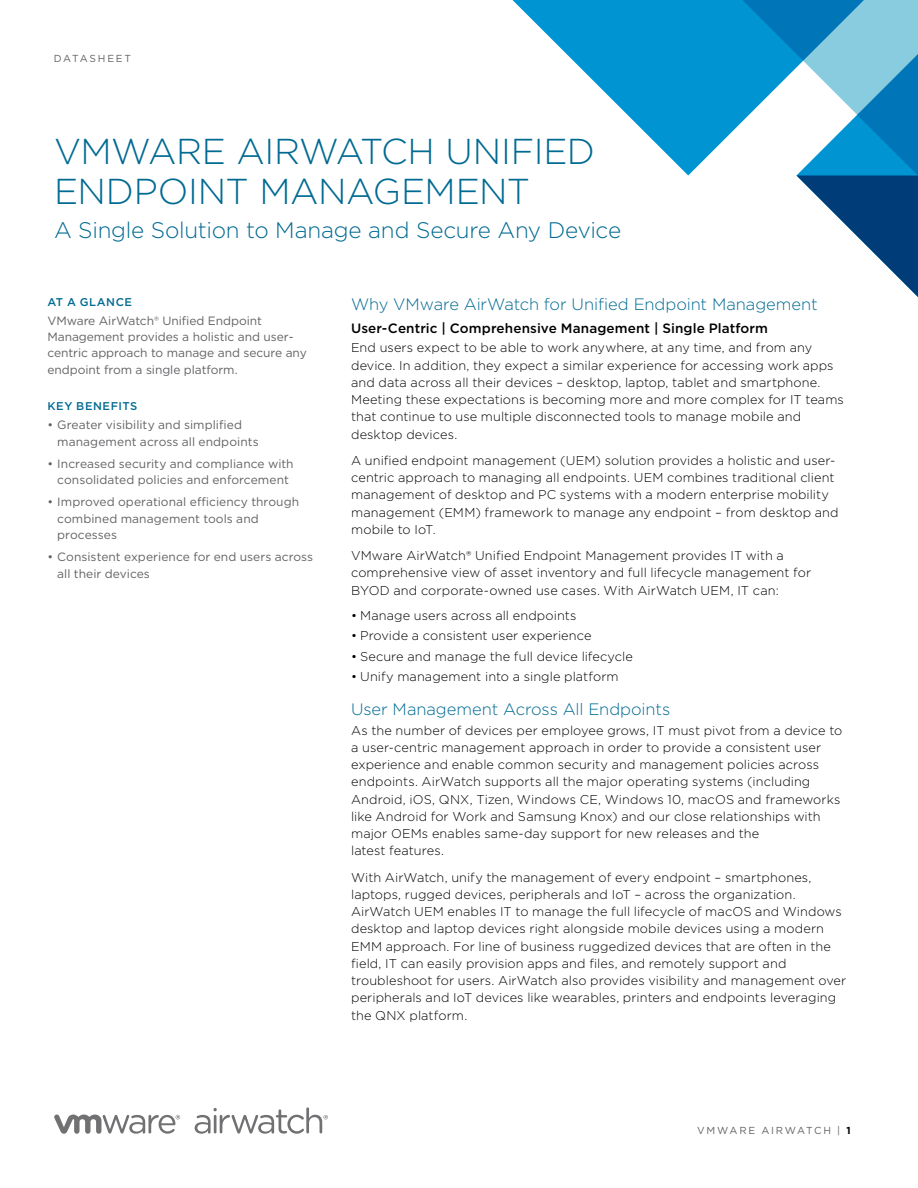
<style>
.page{position:relative;width:918px;height:1188px;background:#fff}
.page>*{position:absolute;margin:0;border:0;box-sizing:border-box;transform-origin:0 0}
.t1{font:300 36px/40.5px "Gotham";letter-spacing:-.01em;color:#006a92}
.t2{font:300 22.5px "Gotham";letter-spacing:-.01em;color:#006a92}
.t3{font:300 16.5px "Gotham";letter-spacing:-.005em;color:#006a92}
.t4{font:500 13.5px "Gotham";letter-spacing:.01em;color:#000}
.t5{font:300 12.75px/17.2px "Gotham";letter-spacing:.005em;color:#000}
.t6{font:12px/16.5px "Gotham";color:#636165}
.t7{font:500 11.25px "Gotham";letter-spacing:.05em;color:#006a92}
.t8{font:10.2px "Gotham";letter-spacing:.175em;color:#636165}
.s1{font-weight:700;color:#000}
</style>
<div class="page">
<svg style="left:54px;top:1114px;width:127px;height:20px"></svg>
<svg style="left:195px;top:1107px;width:133px;height:27px"></svg>
<svg style="left:512px;top:0;width:217px;height:175px;fill:#0194d3"></svg>
<svg style="left:729px;top:0;width:189px;height:297px"></svg>
<p class="t8" style="left:54px;top:52px;width:79px">DATASHEET</p>
<h1 class="t1" style="left:54px;top:130px;width:542px">VMWARE AIRWATCH UNIFIED<br>ENDPOINT MANAGEMENT</h1>
<h2 class="t2" style="left:54px;top:216px;width:569px">A Single Solution to Manage and Secure Any Device</h2>
<p class="t7" style="left:48px;top:295px;width:86px">AT A GLANCE</p>
<p class="t6" style="left:48px;top:313px;width:261px">VMware AirWatch® Unified Endpoint Management provides a holistic and user&shy;centric approach to manage and secure any endpoint from a single platform.</p>
<p class="t7" style="left:48px;top:399px;width:91px">KEY BENEFITS</p>
<p class="t6" style="left:57px;top:417px;width:203px;text-indent:-10px">• Greater visibility and simplified management across all endpoints</p>
<p class="t6" style="left:48px;top:455px;width:248px;text-align:center">• Increased security and compliance with consolidated policies and enforcement</p>
<p class="t6" style="left:57px;top:494px;width:243px;text-indent:-10px">• Improved operational efficiency through combined management tools and processes</p>
<p class="t6" style="left:57px;top:548px;width:258px;text-indent:-10px">• Consistent experience for end users across all their devices</p>
<p class="t3" style="left:351px;top:294px;width:468px">Why VMware AirWatch for Unified Endpoint Management</p>
<p class="t4" style="left:351px;top:319px;width:418px">User-Centric | Comprehensive Management | Single Platform</p>
<p class="t5" style="left:351px;top:339px;width:494px">End users expect to be able to work anywhere, at any time, and from any device. In addition, they expect a similar experience for accessing work apps and data across all their devices – desktop, laptop, tablet and smartphone.<br>Meeting these expectations is becoming more and more complex for IT teams that continue to use multiple disconnected tools to manage mobile and desktop devices.</p>
<p class="t5" style="left:351px;top:451px;width:489px">A unified endpoint management (UEM) solution provides a holistic and user&shy;centric approach to managing all endpoints. UEM combines traditional client management of desktop and PC systems with a modern enterprise mobility management (EMM) framework to manage any endpoint – from desktop and mobile to IoT.</p>
<p class="t5" style="left:351px;top:547px;width:462px">VMware AirWatch® Unified Endpoint Management provides IT with a comprehensive view of asset inventory and full lifecycle management for<br>BYOD and corporate-owned use cases. With AirWatch UEM, IT can:</p>
<p class="t5" style="left:351px;top:606px;width:227px">• Manage users across all endpoints</p>
<p class="t5" style="left:351px;top:627px;width:242px">• Provide a consistent user experience</p>
<p class="t5" style="left:351px;top:647px;width:283px">• Secure and manage the full device lifecycle</p>
<p class="t5" style="left:351px;top:668px;width:269px">• Unify management into a single platform</p>
<p class="t3" style="left:351px;top:699px;width:321px">User Management Across All Endpoints</p>
<p class="t5" style="left:351px;top:721px;width:493px">As the number of devices per employee grows, IT must pivot from a device to a user-centric management approach in order to provide a consistent user experience and enable common security and management policies across endpoints. AirWatch supports all the major operating systems (including Android, iOS, QNX, Tizen, Windows CE, Windows 10, macOS and frameworks like Android for Work and Samsung Knox) and our close relationships with major OEMs enables same-day support for new releases and the<br>latest features.</p>
<p class="t5" style="left:351px;top:868px;width:497px">With AirWatch, unify the management of every endpoint – smartphones, laptops, rugged devices, peripherals and IoT – across the organization.<br>AirWatch UEM enables IT to manage the full lifecycle of macOS and Windows desktop and laptop devices right alongside mobile devices using a modern EMM approach. For line of business ruggedized devices that are often in the field, IT can easily provision apps and files, and remotely support and troubleshoot for users. AirWatch also provides visibility and management over peripherals and IoT devices like wearables, printers and endpoints leveraging the QNX platform.</p>
<p class="t8" style="left:697px;top:1124px;width:155px">VMWARE AIRWATCH | <span class="s1">1</span></p>
</div>
